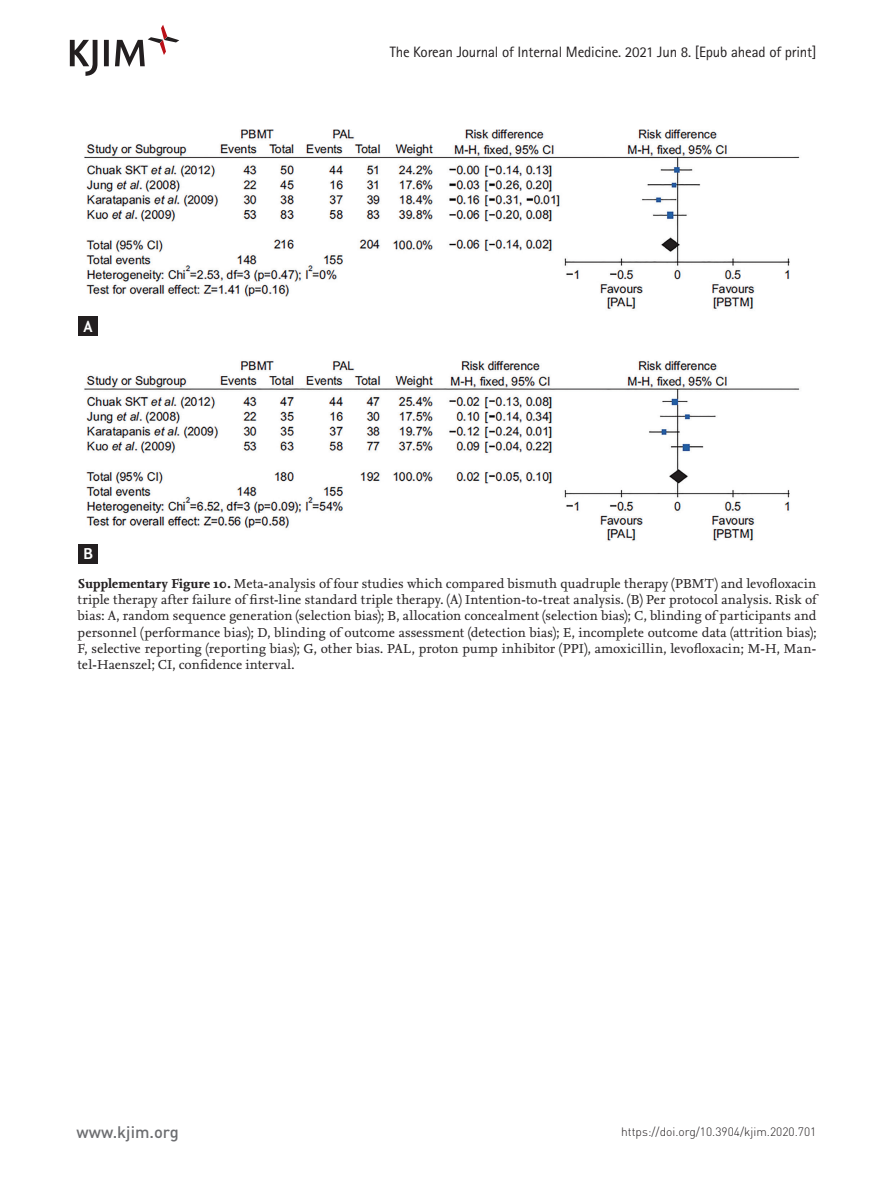
<style>
.page{position:relative;width:893px;height:1191px;background:#fff}
.page>*{position:absolute;margin:0;border:0;box-sizing:border-box;transform-origin:0 0}
.t1{font:500 16.5px "DIN Pro";color:#6c6d70}
.t2{font:700 16.5px "Nexus Sans";color:#fff}
.t3{font:15px "Rotis Sans Serif Std";letter-spacing:-.01em;color:#231f20}
.그림설명{font:13.5px/16.2px "Nexus Serif";letter-spacing:.01em;color:#231f20;text-align:justify}
.t4{font:300 12px "DIN Pro";color:#231f20}
.s1{font-weight:700}
</style>
<div class="page">
<svg style="left:70px;top:25px;width:109px;height:51px"></svg>
<img style="left:78px;top:129px;width:722px;height:421px">
<div style="left:79px;top:317px;width:19px;height:19px;background:#231f20"></div>
<div style="left:79px;top:544px;width:19px;height:19px;background:#231f20"></div>
<p class="t2" style="left:84px;top:316px;width:11px">A</p>
<p class="t2" style="left:83px;top:543px;width:12px">B</p>
<p class="t3" style="left:390px;top:43px;width:428px">The Korean Journal of Internal Medicine. 2021 Jun 8. [Epub ahead of print]</p>
<p class="그림설명" style="left:78px;top:575px;width:740px"><span class="s1">Supplementary Figure 10.</span> Meta-analysis of four studies which compared bismuth quadruple therapy (PBMT) and levofloxacin triple therapy after failure of first-line standard triple therapy. (A) Intention-to-treat analysis. (B) Per protocol analysis. Risk of bias: A, random sequence generation (selection bias); B, allocation concealment (selection bias); C, blinding of participants and personnel (performance bias); D, blinding of outcome assessment (detection bias); E, incomplete outcome data (attrition bias); F, selective reporting (reporting bias); G, other bias. PAL, proton pump inhibitor (PPI), amoxicillin, levofloxacin; M-H, Man&shy;tel-Haenszel; CI, confidence interval.</p>
<p class="t1" style="left:77px;top:1120px;width:104px">www.kjim.org</p>
<p class="t4" style="left:621px;top:1123px;width:197px">https://doi.org/10.3904/kjim.2020.701</p>
</div>
